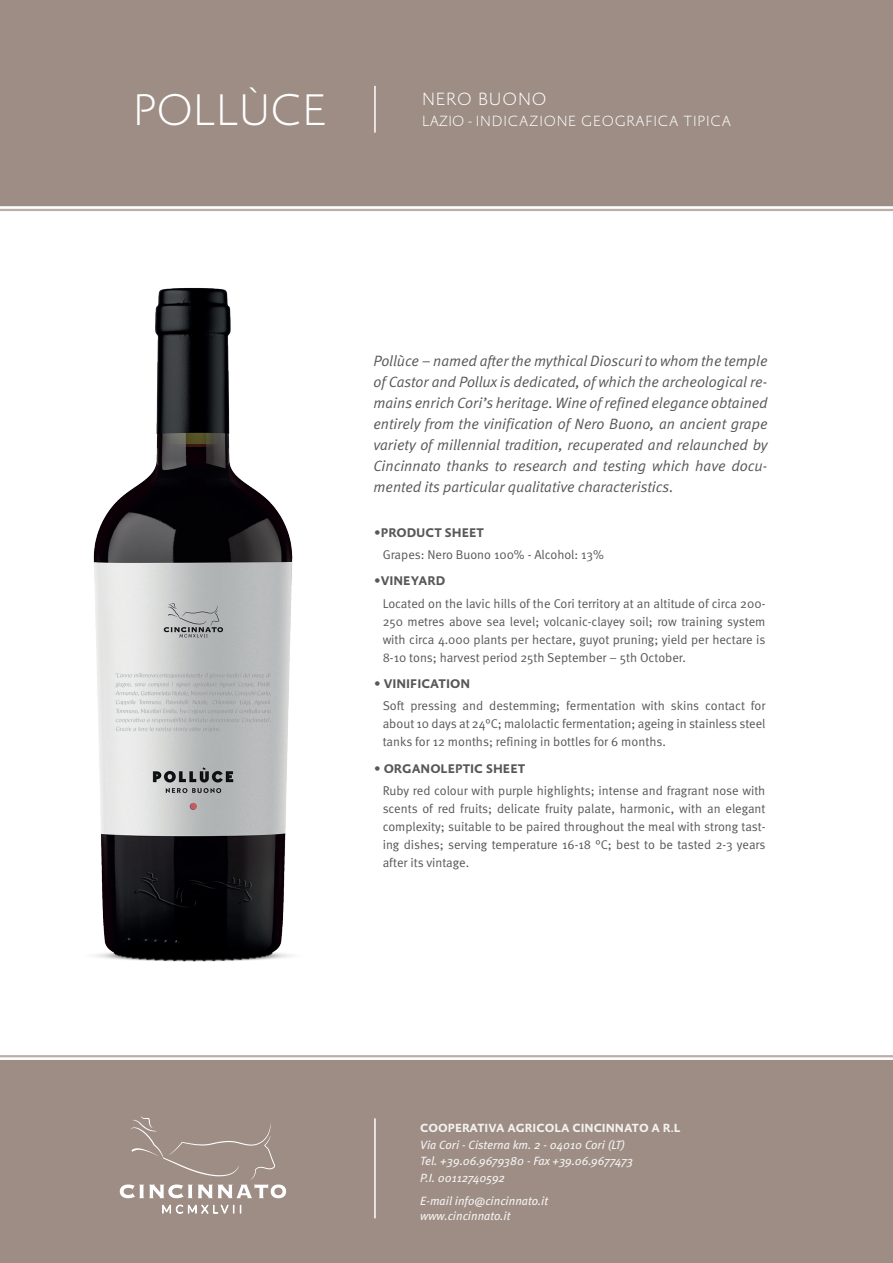
<style>
.page{position:relative;width:893px;height:1263px;background:#fff}
.page>*{position:absolute;margin:0;border:0;box-sizing:border-box;transform-origin:0 0}
.t1{font:45px "Absara Sans TF Thin SC";color:#fff}
.t2{font:18px "Absara Sans TF Thin SC";letter-spacing:.05em;color:#fff}
.t3{font:italic 15px/21px "Meta Normal";color:#57585a;text-align:justify}
.t4{font:15px "Absara Sans TF Thin SC";letter-spacing:.05em;color:#fff}
.t5{font:12.75px/18px "Meta Normal";color:#57585a;text-align:justify}
.t6{font:12.75px "Absara Sans TF Bold SC";color:#57585a}
.t7{font:italic 12px/16.5px "Meta";color:#f4f2f0}
.t8{font:700 12px "Absara Sans";color:#f4f2f0}
.s1{font-family:"Meta Normal"}
</style>
<div class="page">
<div style="left:0;top:0;width:893px;height:206px;background:#9d8d85"></div>
<hr style="left:0;top:209px;width:893px;height:2px;background:#bbaea7">
<hr style="left:374px;top:86px;width:2px;height:47px;background:#fff">
<div style="left:0;top:1060px;width:893px;height:203px;background:#9d8d85"></div>
<hr style="left:0;top:1055px;width:893px;height:2px;background:#bbaea7">
<hr style="left:374px;top:1118px;width:2px;height:100px;background:#fff">
<img style="left:93px;top:287px;width:200px;height:675px">
<svg style="left:120px;top:1116px;width:166px;height:98px;background:#a69891"></svg>
<h1 class="t1" style="left:133px;top:87px;width:194px">POLLÙCE</h1>
<h2 class="t2" style="left:422px;top:90px;width:126px">NERO BUONO</h2>
<p class="t4" style="left:422px;top:113px;width:311px">LAZIO - INDICAZIONE GEOGRAFICA TIPICA</p>
<p class="t3" style="left:373px;top:350px;width:396px">Pollùce – named after the mythical Dioscuri to whom the temple of Castor and Pollux is dedicated, of which the archeological re&shy;mains enrich Cori’s heritage. Wine of refined elegance obtained entirely from the vinification of Nero Buono, an ancient grape variety of millennial tradition, recuperated and relaunched by Cincinnato thanks to research and testing which have docu&shy;mented its particular qualitative characteristics.</p>
<p class="t6" style="left:374px;top:526px;width:111px"><span class="s1">•</span>PRODUCT SHEET</p>
<p class="t5" style="left:383px;top:545px;width:223px">Grapes: Nero Buono 100% - Alcohol: 13%</p>
<p class="t6" style="left:374px;top:574px;width:73px"><span class="s1">•</span>VINEYARD</p>
<p class="t5" style="left:383px;top:594px;width:384px">Located on the lavic hills of the Cori territory at an altitude of circa 200- 250 metres above sea level; volcanic-clayey soil; row training system with circa 4.000 plants per hectare, guyot pruning; yield per hectare is 8-10 tons; harvest period 25th September – 5th October.</p>
<p class="t6" style="left:374px;top:677px;width:98px"><span class="s1">•</span> VINIFICATION</p>
<p class="t5" style="left:383px;top:697px;width:384px">Soft pressing and destemming; fermentation with skins contact for about 10 days at 24°C; malolactic fermentation; ageing in stainless steel tanks for 12 months; refining in bottles for 6 months.</p>
<p class="t6" style="left:374px;top:762px;width:153px"><span class="s1">•</span> ORGANOLEPTIC SHEET</p>
<p class="t5" style="left:383px;top:782px;width:384px">Ruby red colour with purple highlights; intense and fragrant nose with scents of red fruits; delicate fruity palate, harmonic, with an elegant complexity; suitable to be paired throughout the meal with strong tast&shy;ing dishes; serving temperature 16-18 °C; best to be tasted 2-3 years after its vintage.</p>
<p class="t8" style="left:420px;top:1122px;width:262px">COOPERATIVA AGRICOLA CINCINNATO A R.L</p>
<p class="t7" style="left:420px;top:1136px;width:214px">Via Cori - Cisterna km. 2 - 04010 Cori (LT)<br>Tel. +39.06.9679380 - Fax +39.06.9677473<br>P.I. 00112740592</p>
<p class="t7" style="left:420px;top:1193px;width:129px;line-height:15px">E-mail info@cincinnato.it www.cincinnato.it</p>
</div>
